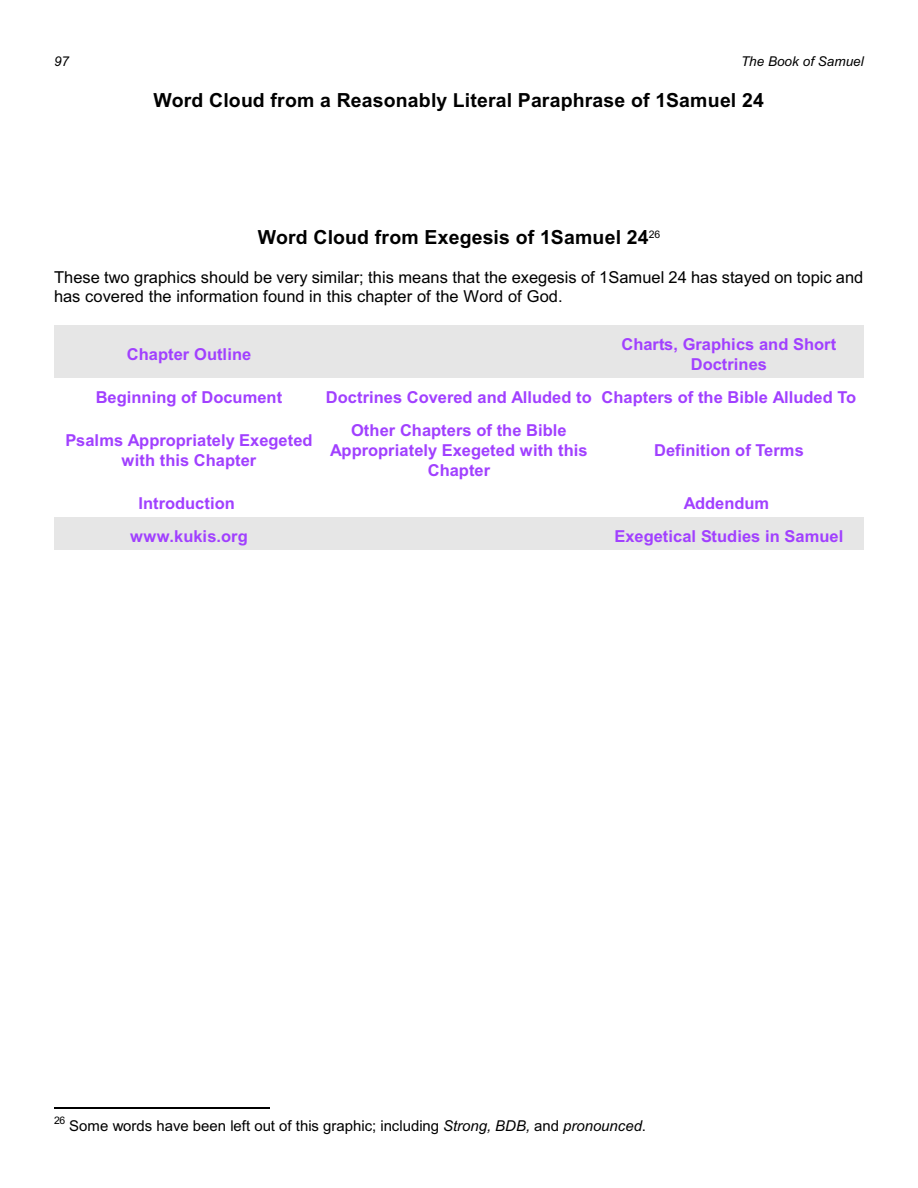
<style>
.page{position:relative;width:918px;height:1188px;background:#fff}
.page>*{position:absolute;margin:0;border:0;box-sizing:border-box;transform-origin:0 0}
.t1{font:700 19.5px "Arial";letter-spacing:.01em;color:#000}
.t2{font:700 16.5px/19.8px "Arial";color:#a140ff;text-align:center}
.t3{font:16.5px/19px "Arial";color:#000}
.t4{font:15px "Arial";color:#000}
.t5{font:italic 13.5px "Arial";color:#000}
.t6{font:10.5px "Arial";color:#000}
.s1{font-style:italic}
</style>
<div class="page">
<div style="left:54px;top:325px;width:270px;height:53px;background:#e6e6e6"></div>
<div style="left:324px;top:325px;width:270px;height:53px;background:#e6e6e6"></div>
<div style="left:594px;top:325px;width:270px;height:53px;background:#e6e6e6"></div>
<div style="left:54px;top:517px;width:270px;height:33px;background:#e6e6e6"></div>
<div style="left:324px;top:517px;width:270px;height:33px;background:#e6e6e6"></div>
<div style="left:594px;top:517px;width:270px;height:33px;background:#e6e6e6"></div>
<hr style="left:54px;top:1107px;width:216px;height:1px;background:#000">
<p class="t5" style="left:54px;top:57px;width:17px">97</p>
<p class="t5" style="left:741px;top:57px;width:124px">The Book of Samuel</p>
<p class="t1" style="left:153px;top:92px;width:612px">Word Cloud from a Reasonably Literal Paraphrase of 1Samuel 24</p>
<p class="t1" style="left:258px;top:230px;width:404px">Word Cloud from Exegesis of 1Samuel 24<sup>26</sup></p>
<p class="t3" style="left:54px;top:270px;width:811px">These two graphics should be very similar; this means that the exegesis of 1Samuel 24 has stayed on topic and has covered the information found in this chapter of the Word of God.</p>
<p class="t2" style="left:127px;top:346px;width:126px">Chapter Outline</p>
<p class="t2" style="left:622px;top:336px;width:216px">Charts, Graphics and Short<br>Doctrines</p>
<p class="t2" style="left:96px;top:389px;width:188px">Beginning of Document</p>
<p class="t2" style="left:326px;top:389px;width:532px">Doctrines Covered and Alluded to Chapters of the Bible Alluded To</p>
<p class="t2" style="left:65px;top:432px;width:249px">Psalms Appropriately Exegeted with this Chapter</p>
<p class="t2" style="left:330px;top:422px;width:259px">Other Chapters of the Bible<br>Appropriately Exegeted with this<br>Chapter</p>
<p class="t2" style="left:654px;top:442px;width:151px">Definition of Terms</p>
<p class="t2" style="left:138px;top:495px;width:98px">Introduction</p>
<p class="t2" style="left:684px;top:495px;width:87px">Addendum</p>
<p class="t2" style="left:130px;top:528px;width:119px">www.kukis.org</p>
<p class="t2" style="left:615px;top:528px;width:230px">Exegetical Studies in Samuel</p>
<p class="t6" style="left:54px;top:1116px;width:13px">26</p>
<p class="t4" style="left:69px;top:1120px;width:578px">Some words have been left out of this graphic; including <span class="s1">Strong, BDB,</span> and <span class="s1">pronounced</span>.</p>
</div>
